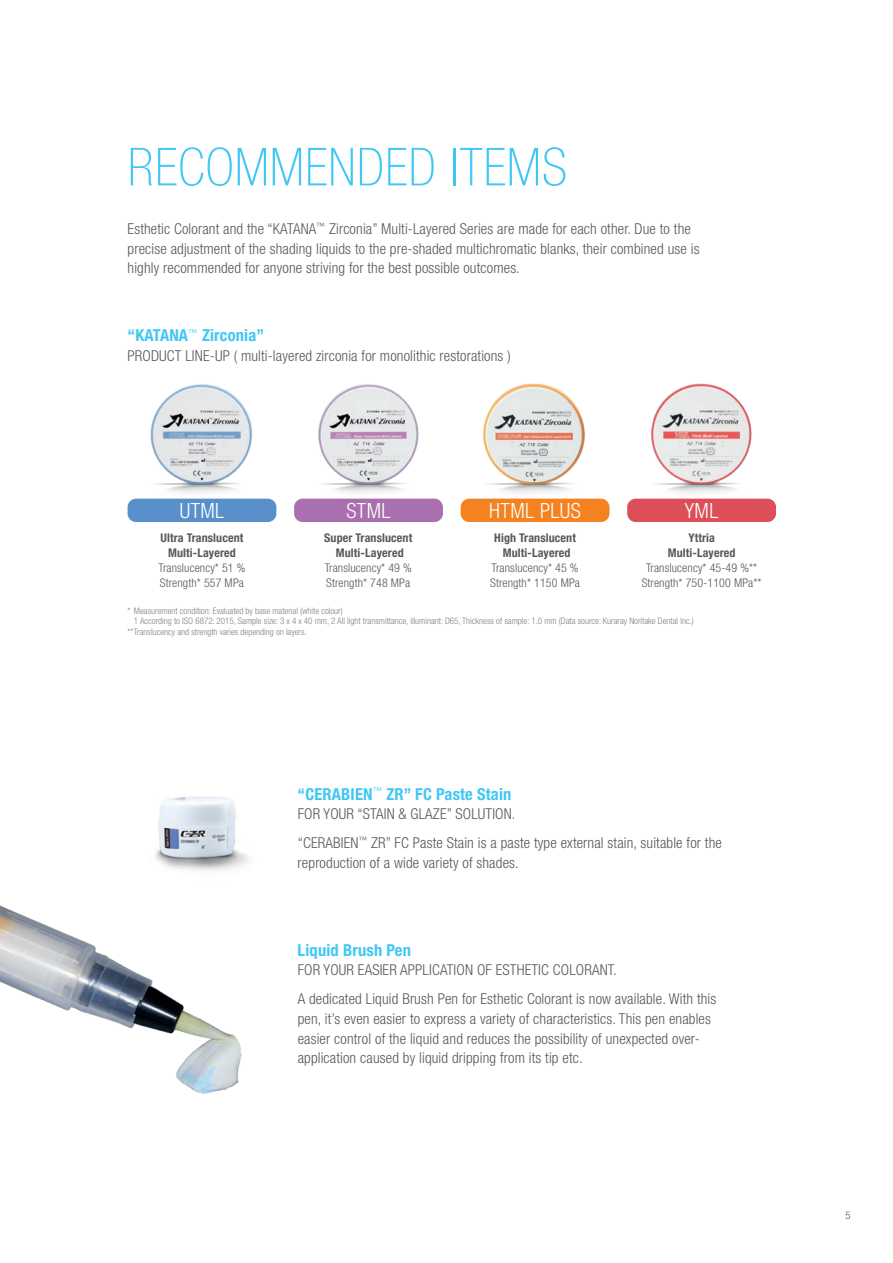
<style>
.page{position:relative;width:893px;height:1263px;background:#fff}
.page>*{position:absolute;margin:0;border:0;box-sizing:border-box;transform-origin:0 0}
.t1{font:100 condensed 52.5px "Helvetica Neue LT Std";letter-spacing:.02em;color:#40c7f4}
.t2{font:300 condensed 21px "Helvetica Neue LT Std";letter-spacing:.02em;color:#fff}
.t3{font:700 condensed 16.5px "Helvetica Neue LT Std";letter-spacing:.01em;color:#40c7f4}
.t4{font:300 condensed 15px/19.5px "Helvetica Neue LT Std";letter-spacing:.01em;color:#57585a}
.t5{font:300 condensed 12px/15px "Helvetica Neue LT Std";letter-spacing:.01em;color:#57585a}
.t6{font:700 condensed 12px/15px "Helvetica Neue LT Std";letter-spacing:.01em;color:#57585a;text-align:center}
.t7{font:300 condensed 10.5px "Helvetica Neue LT Std";color:#57585a}
.t8{font:300 condensed 9px "Helvetica Neue LT Std";color:#808285}
</style>
<div class="page">
<img style="left:0;top:905px;width:242px;height:189px">
<img style="left:155px;top:796px;width:95px;height:74px">
<div style="left:461px;top:499px;width:148px;height:23px;background:#f58220;border-radius:9px"></div>
<img style="left:475px;top:383px;width:119px;height:116px">
<div style="left:294px;top:499px;width:149px;height:23px;background:#a96fae;border-radius:9px"></div>
<img style="left:308px;top:384px;width:119px;height:115px">
<div style="left:128px;top:499px;width:148px;height:23px;background:#5990cb;border-radius:9px"></div>
<img style="left:142px;top:384px;width:119px;height:115px">
<div style="left:627px;top:499px;width:149px;height:23px;background:#dd4f58;border-radius:9px"></div>
<img style="left:641px;top:383px;width:119px;height:116px">
<h1 class="t1" style="left:128px;top:137px;width:441px">RECOMMENDED ITEMS</h1>
<p class="t4" style="left:128px;top:219px;width:573px">Esthetic Colorant and the “KATANA<sup>™</sup> Zirconia” Multi-Layered Series are made for each other. Due to the precise adjustment of the shading liquids to the pre-shaded multichromatic blanks, their combined use is highly recommended for anyone striving for the best possible outcomes.</p>
<p class="t3" style="left:128px;top:326px;width:138px">“KATANA<sup>™</sup> Zirconia”</p>
<p class="t4" style="left:128px;top:346px;width:385px">PRODUCT LINE-UP ( multi-layered zirconia for monolithic restorations )</p>
<h2 class="t2" style="left:180px;top:499px;width:46px">UTML</h2>
<h2 class="t2" style="left:346px;top:499px;width:46px">STML</h2>
<h2 class="t2" style="left:489px;top:499px;width:93px">HTML PLUS</h2>
<h2 class="t2" style="left:685px;top:499px;width:35px">YML</h2>
<p class="t6" style="left:160px;top:530px;width:84px">Ultra Translucent<br>Multi-Layered</p>
<p class="t5" style="left:158px;top:560px;width:89px">Translucency* 51 %<br>Strength* 557 MPa</p>
<p class="t6" style="left:324px;top:530px;width:90px">Super Translucent<br>Multi-Layered</p>
<p class="t5" style="left:325px;top:560px;width:89px">Translucency* 49 %<br>Strength* 748 MPa</p>
<p class="t6" style="left:494px;top:530px;width:83px">High Translucent<br>Multi-Layered</p>
<p class="t5" style="left:490px;top:560px;width:91px">Translucency* 45 %<br>Strength* 1150 MPa</p>
<p class="t6" style="left:668px;top:530px;width:69px">Yttria<br>Multi-Layered</p>
<p class="t5" style="left:642px;top:560px;width:121px;text-align:center">Translucency* 45-49 %**<br>Strength* 750-1100 MPa**</p>
<p class="t8" style="left:128px;top:605px;width:217px">* Measurement condition: Evaluated by base material (white colour)</p>
<p class="t8" style="left:134px;top:616px;width:561px">1 According to ISO 6872: 2015, Sample size: 3 x 4 x 40 mm, 2 All light transmittance, illuminant: D65, Thickness of sample: 1.0 mm (Data source: Kuraray Noritake Dental Inc.)</p>
<p class="t8" style="left:128px;top:626px;width:181px">**Translucency and strength varies depending on layers.</p>
<p class="t3" style="left:298px;top:784px;width:215px">“CERABIEN<sup>™</sup> ZR” FC Paste Stain</p>
<p class="t4" style="left:298px;top:799px;width:426px;line-height:29.2px">FOR YOUR “STAIN &amp; GLAZE” SOLUTION.<br>“CERABIEN<sup>™</sup> ZR” FC Paste Stain is a paste type external stain, suitable for the</p>
<p class="t4" style="left:298px;top:853px;width:223px">reproduction of a wide variety of shades.</p>
<p class="t3" style="left:298px;top:940px;width:115px">Liquid Brush Pen</p>
<p class="t4" style="left:298px;top:955px;width:420px;line-height:29.2px">FOR YOUR EASIER APPLICATION OF ESTHETIC COLORANT.<br>A dedicated Liquid Brush Pen for Esthetic Colorant is now available. With this</p>
<p class="t4" style="left:298px;top:1009px;width:415px">pen, it’s even easier to express a variety of characteristics. This pen enables easier control of the liquid and reduces the possibility of unexpected over&shy;application caused by liquid dripping from its tip etc.</p>
<p class="t7" style="left:845px;top:1209px;width:7px">5</p>
</div>
